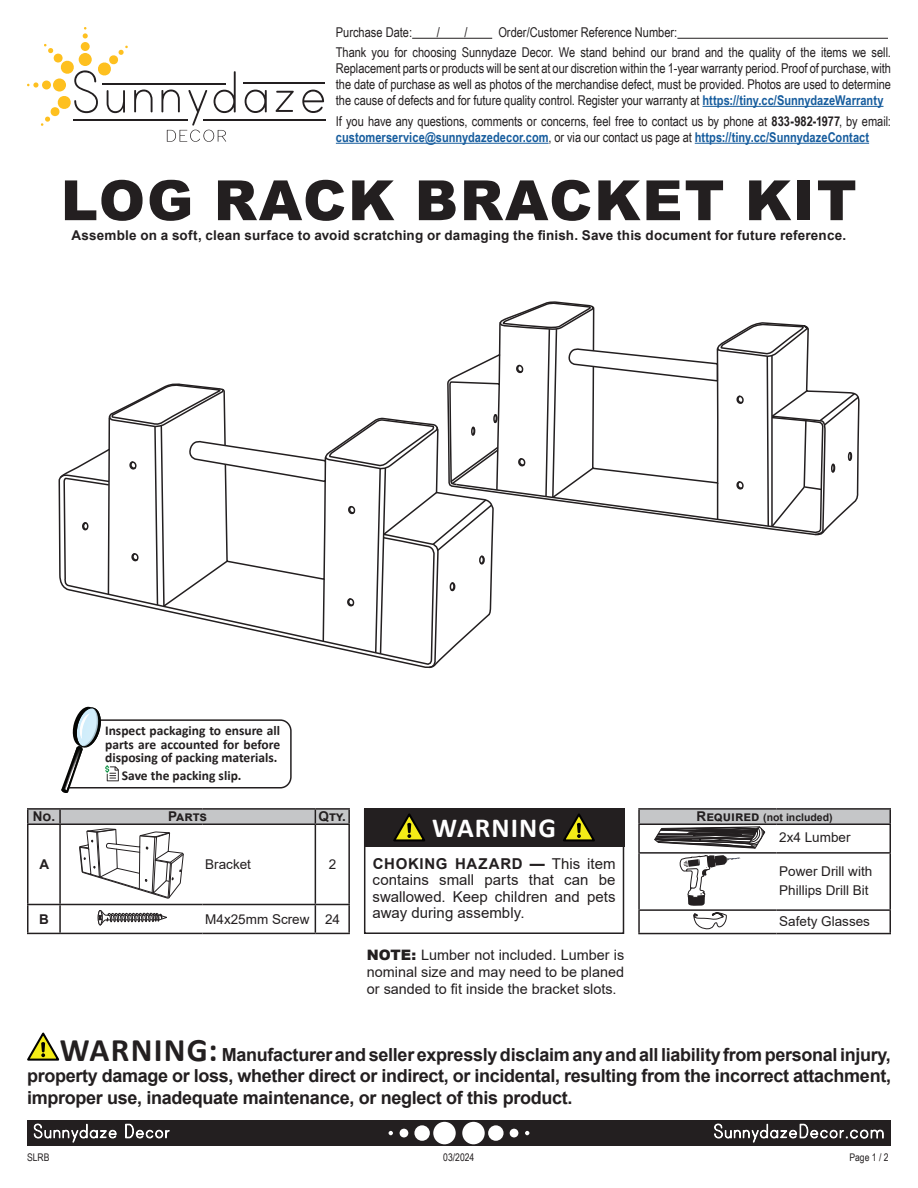
<style>
.page{position:relative;width:918px;height:1188px;background:#fff}
.page>*{position:absolute;margin:0;border:0;box-sizing:border-box;transform-origin:0 0}
.t1{font:900 55.5px "Arial";letter-spacing:.035em;color:#231f20}
.t2{font:700 27.6px "Calibri";letter-spacing:.04em;color:#fff}
.t3{font:700 18px/21.6px "Arial";letter-spacing:-.02em;color:#231f20;text-align:justify}
.Disclaimers_9_pt{font:15px/16.5px "Arial";color:#231f20;text-align:justify}
.t4{font:14.4px/17.2px "Arial";color:#231f20;text-align:justify}
.Warranty_Text{font:13.5px/15.9px "Arial Narrow";color:#231f20;text-align:justify}
.Disclaimers_9_pt-2{font:700 13.5px "Arial";letter-spacing:.015em;color:#231f20}
.t5{font:700 13.5px/13.5px "Calibri";color:#231f20;text-align:justify}
.t6{font:13.5px "Arial";color:#231f20}
.t7{font:700 10.5px "Arial";color:#231f20}
.t8{font:10.5px "Arial Narrow";color:#231f20}
.s1{font-weight:700;color:#175d9e}
.s2{font-weight:700}
.s3{font-weight:900}
.s4{font-size:13.5px}
.s5{font-family:"Calibri";font-size:33px}
</style>
<div class="page">
<div style="left:27px;top:1120px;width:864px;height:26px;background:#231f20"></div>
<div style="left:462px;top:1122px;width:23px;height:22px;background:#fff;border-radius:50%"></div>
<div style="left:488px;top:1125px;width:16px;height:16px;background:#fff;border-radius:50%"></div>
<div style="left:510px;top:1129px;width:8px;height:8px;background:#fff;border-radius:50%"></div>
<svg style="left:525px;top:1131px;width:4px;height:4px"></svg>
<div style="left:433px;top:1122px;width:23px;height:22px;background:#fff;border-radius:50%"></div>
<div style="left:414px;top:1125px;width:16px;height:16px;background:#fff;border-radius:50%"></div>
<div style="left:400px;top:1129px;width:8px;height:8px;background:#fff;border-radius:50%"></div>
<svg style="left:389px;top:1131px;width:4px;height:4px"></svg>
<svg style="left:34px;top:1123px;width:83px;height:20px"></svg>
<svg style="left:125px;top:1124px;width:45px;height:15px"></svg>
<svg style="left:714px;top:1123px;width:170px;height:20px"></svg>
<svg style="left:134px;top:90px;width:19px;height:22px"></svg>
<svg style="left:245px;top:90px;width:22px;height:23px"></svg>
<svg style="left:276px;top:91px;width:18px;height:21px"></svg>
<svg style="left:302px;top:90px;width:22px;height:23px"></svg>
<svg style="left:81px;top:42px;width:9px;height:9px"></svg>
<svg style="left:83px;top:27px;width:5px;height:11px"></svg>
<svg style="left:27px;top:44px;width:101px;height:82px"></svg>
<hr style="left:244px;top:83px;width:81px;height:1px;background:#231f20">
<hr style="left:102px;top:83px;width:124px;height:1px;background:#231f20">
<hr style="left:73px;top:119px;width:115px;height:1px;background:#231f20">
<hr style="left:203px;top:119px;width:122px;height:1px;background:#231f20">
<svg style="left:161px;top:71px;width:75px;height:71px"></svg>
<hr style="left:702px;top:106px;width:182px;height:1px;background:#175d9e">
<hr style="left:336px;top:143px;width:213px;height:1px;background:#175d9e">
<hr style="left:695px;top:143px;width:174px;height:1px;background:#175d9e">
<hr style="left:412px;top:38px;width:80px;height:1px;background:#231f20">
<hr style="left:677px;top:38px;width:211px;height:1px;background:#231f20">
<hr style="left:348px;top:825px;width:2px;height:79px;background:#231f20">
<hr style="left:315px;top:904px;width:35px;height:1px;background:#231f20">
<hr style="left:348px;top:905px;width:2px;height:28px;background:#231f20">
<hr style="left:315px;top:933px;width:35px;height:1px;background:#231f20">
<hr style="left:27px;top:825px;width:1px;height:79px;background:#231f20">
<hr style="left:27px;top:904px;width:33px;height:1px;background:#231f20">
<svg style="left:27px;top:905px;width:1px;height:28px"></svg>
<hr style="left:27px;top:933px;width:33px;height:1px;background:#231f20">
<hr style="left:27px;top:808px;width:33px;height:2px;background:#231f20">
<hr style="left:60px;top:808px;width:142px;height:2px;background:#231f20">
<hr style="left:202px;top:808px;width:113px;height:2px;background:#231f20">
<hr style="left:315px;top:808px;width:35px;height:2px;background:#231f20">
<hr style="left:59px;top:825px;width:2px;height:79px;background:#231f20">
<hr style="left:315px;top:825px;width:1px;height:79px;background:#231f20">
<hr style="left:60px;top:904px;width:142px;height:1px;background:#231f20">
<hr style="left:59px;top:905px;width:2px;height:28px;background:#231f20">
<hr style="left:202px;top:904px;width:113px;height:1px;background:#231f20">
<svg style="left:315px;top:905px;width:1px;height:28px"></svg>
<hr style="left:60px;top:933px;width:142px;height:1px;background:#231f20">
<hr style="left:202px;top:933px;width:113px;height:1px;background:#231f20">
<svg style="left:27px;top:809px;width:323px;height:90px"></svg>
<svg style="left:98px;top:910px;width:69px;height:16px"></svg>
<div style="left:364px;top:809px;width:260px;height:125px;border:2px solid #231f20"></div>
<div style="left:364px;top:808px;width:260px;height:39px;background:#231f20"></div>
<svg style="left:393px;top:813px;width:32px;height:28px"></svg>
<svg style="left:563px;top:813px;width:32px;height:28px"></svg>
<svg style="left:59px;top:301px;width:801px;height:368px"></svg>
<div style="left:639px;top:809px;width:251px;height:15px;background:#c5c6c8"></div>
<hr style="left:638px;top:808px;width:139px;height:2px;background:#231f20">
<svg style="left:638px;top:810px;width:2px;height:13px"></svg>
<hr style="left:777px;top:808px;width:114px;height:2px;background:#231f20">
<hr style="left:638px;top:823px;width:139px;height:2px;background:#231f20">
<hr style="left:638px;top:825px;width:2px;height:27px;background:#231f20">
<hr style="left:777px;top:823px;width:114px;height:2px;background:#231f20">
<svg style="left:890px;top:810px;width:1px;height:42px"></svg>
<hr style="left:638px;top:852px;width:139px;height:2px;background:#231f20">
<hr style="left:638px;top:854px;width:2px;height:55px;background:#231f20">
<hr style="left:777px;top:852px;width:114px;height:2px;background:#231f20">
<hr style="left:890px;top:854px;width:1px;height:55px;background:#231f20">
<hr style="left:638px;top:909px;width:139px;height:2px;background:#231f20">
<hr style="left:638px;top:911px;width:2px;height:22px;background:#231f20">
<hr style="left:777px;top:909px;width:114px;height:2px;background:#231f20">
<svg style="left:890px;top:911px;width:1px;height:22px"></svg>
<hr style="left:638px;top:933px;width:139px;height:1px;background:#231f20">
<hr style="left:777px;top:933px;width:114px;height:1px;background:#231f20">
<svg style="left:654px;top:826px;width:112px;height:23px"></svg>
<svg style="left:679px;top:855px;width:61px;height:51px"></svg>
<svg style="left:693px;top:912px;width:34px;height:17px"></svg>
<svg style="left:27px;top:1032px;width:32px;height:29px"></svg>
<svg style="left:61px;top:707px;width:231px;height:86px"></svg>
<p class="Warranty_Text" style="left:336px;top:24px;width:78px">Purchase Date:</p>
<p class="Warranty_Text" style="left:437px;top:24px;width:5px">/</p>
<p class="Warranty_Text" style="left:465px;top:24px;width:5px">/</p>
<p class="Warranty_Text" style="left:498px;top:24px;width:181px">Order/Customer Reference Number:</p>
<p class="Warranty_Text" style="left:336px;top:44px;width:557px">Thank you for choosing Sunnydaze Decor. We stand behind our brand and the quality of the items we sell.<br>Replacement parts or products will be sent at our discretion within the 1-year warranty period. Proof of purchase, with the date of purchase as well as photos of the merchandise defect, must be provided. Photos are used to determine the cause of defects and for future quality control. Register your warranty at <span class="s1">https://tiny.cc/SunnydazeWarranty</span></p>
<p class="Warranty_Text" style="left:336px;top:112px;width:557px">If you have any questions, comments or concerns, feel free to contact us by phone at <span class="s2">833-982-1977</span>, by email: <span class="s1">customerservice@sunnydazedecor.com</span>, or via our contact us page at <span class="s1">https://tiny.cc/SunnydazeContact</span></p>
<p class="t1" style="left:61px;top:160px;width:797px">LOG RACK BRACKET KIT</p>
<p class="Disclaimers_9_pt-2" style="left:72px;top:226px;width:776px">Assemble on a soft, clean surface to avoid scratching or damaging the finish. Save this document for future reference.</p>
<p class="t5" style="left:105px;top:724px;width:177px">Inspect packaging to ensure all parts are accounted for before disposing of packing materials.</p>
<p class="t5" style="left:122px;top:768px;width:121px">Save the packing slip.</p>
<p class="Disclaimers_9_pt-2" style="left:33px;top:807px;width:24px">No.</p>
<p class="Disclaimers_9_pt-2" style="left:168px;top:807px;width:40px">Parts</p>
<p class="Disclaimers_9_pt-2" style="left:319px;top:807px;width:29px">Qty.</p>
<p class="Disclaimers_9_pt-2" style="left:40px;top:855px;width:11px">A</p>
<p class="t6" style="left:205px;top:855px;width:47px">Bracket</p>
<p class="t6" style="left:329px;top:855px;width:9px">2</p>
<p class="Disclaimers_9_pt-2" style="left:39px;top:910px;width:11px">B</p>
<p class="t6" style="left:205px;top:910px;width:106px">M4x25mm Screw</p>
<p class="t6" style="left:325px;top:910px;width:17px">24</p>
<p class="t2" style="left:432px;top:808px;width:125px">WARNING</p>
<p class="Disclaimers_9_pt" style="left:373px;top:855px;width:244px"><span class="s2">CHOKING HAZARD —</span> This item contains small parts that can be swallowed. Keep children and pets away during assembly.</p>
<p class="t4" style="left:367px;top:946px;width:259px"><span class="s3">NOTE:</span> Lumber not included. Lumber is nominal size and may need to be planed or sanded to fit inside the bracket slots.</p>
<p class="t7" style="left:697px;top:810px;width:138px"><span class="s4">Required</span> (not included)</p>
<p class="t6" style="left:779px;top:828px;width:73px">2x4 Lumber</p>
<p class="t6" style="left:779px;top:862px;width:95px">Power Drill with</p>
<p class="t6" style="left:779px;top:881px;width:91px">Phillips Drill Bit</p>
<p class="t6" style="left:779px;top:912px;width:92px">Safety Glasses</p>
<p class="t3" style="left:27px;top:1044px;width:866px;text-indent:33px"><span class="s5">WARNING:</span> Manufacturer and seller expressly disclaim any and all liability from personal injury, property damage or loss, whether direct or indirect, or incidental, resulting from the incorrect attachment, improper use, inadequate maintenance, or neglect of this product.</p>
<p class="t8" style="left:27px;top:1150px;width:24px">SLRB</p>
<p class="t8" style="left:443px;top:1150px;width:33px">03/2024</p>
<p class="t8" style="left:849px;top:1150px;width:41px">Page 1 / 2</p>
</div>
